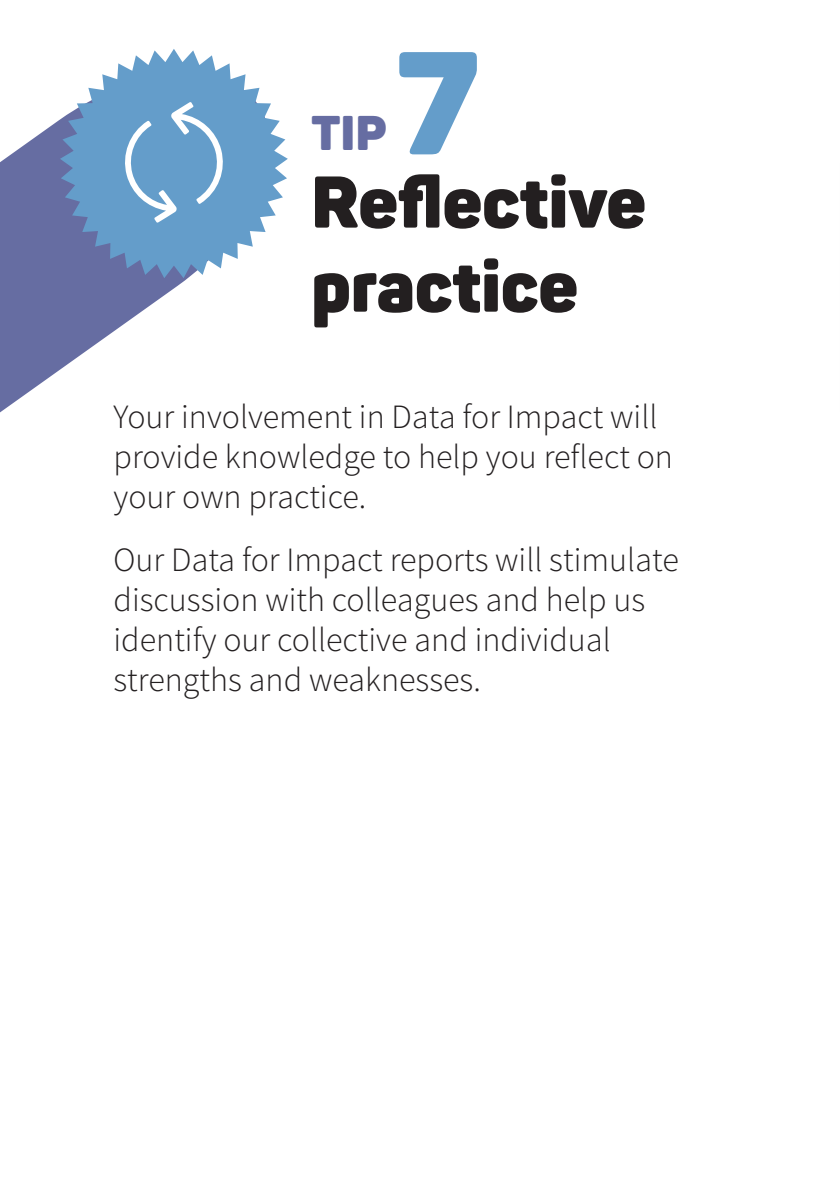
<style>
.page{position:relative;width:840px;height:1191px;background:#fff}
.page>*{position:absolute;margin:0;border:0;box-sizing:border-box;transform-origin:0 0}
.t1{font:900 144px "Panton";color:#649dca}
.t2{font:900 72px/84px "Panton";color:#231f20}
.t3{font:900 48px "Panton";color:#666da2}
.t4{font:300 34px/40px "Source Sans Pro";color:#231f20}
.s1{color:#fff}
</style>
<div class="page">
<svg style="left:0;top:119px;width:188px;height:294px;fill:#666da2"></svg>
<svg style="left:60px;top:49px;width:228px;height:229px;fill:#649dca"></svg>
<h1 class="t1" style="left:396px;top:10px;width:83px">7</h1>
<h3 class="t3" style="left:113px;top:102px;width:275px"><span class="s1">★</span> TIP</h3>
<h2 class="t2" style="left:311px;top:159px;width:336px">Reflective practice</h2>
<p class="t4" style="left:113px;top:397px;width:560px">Your involvement in Data for Impact will provide knowledge to help you reflect on your own practice.</p>
<p class="t4" style="left:113px;top:540px;width:566px">Our Data for Impact reports will stimulate discussion with colleagues and help us identify our collective and individual strengths and weaknesses.</p>
</div>
